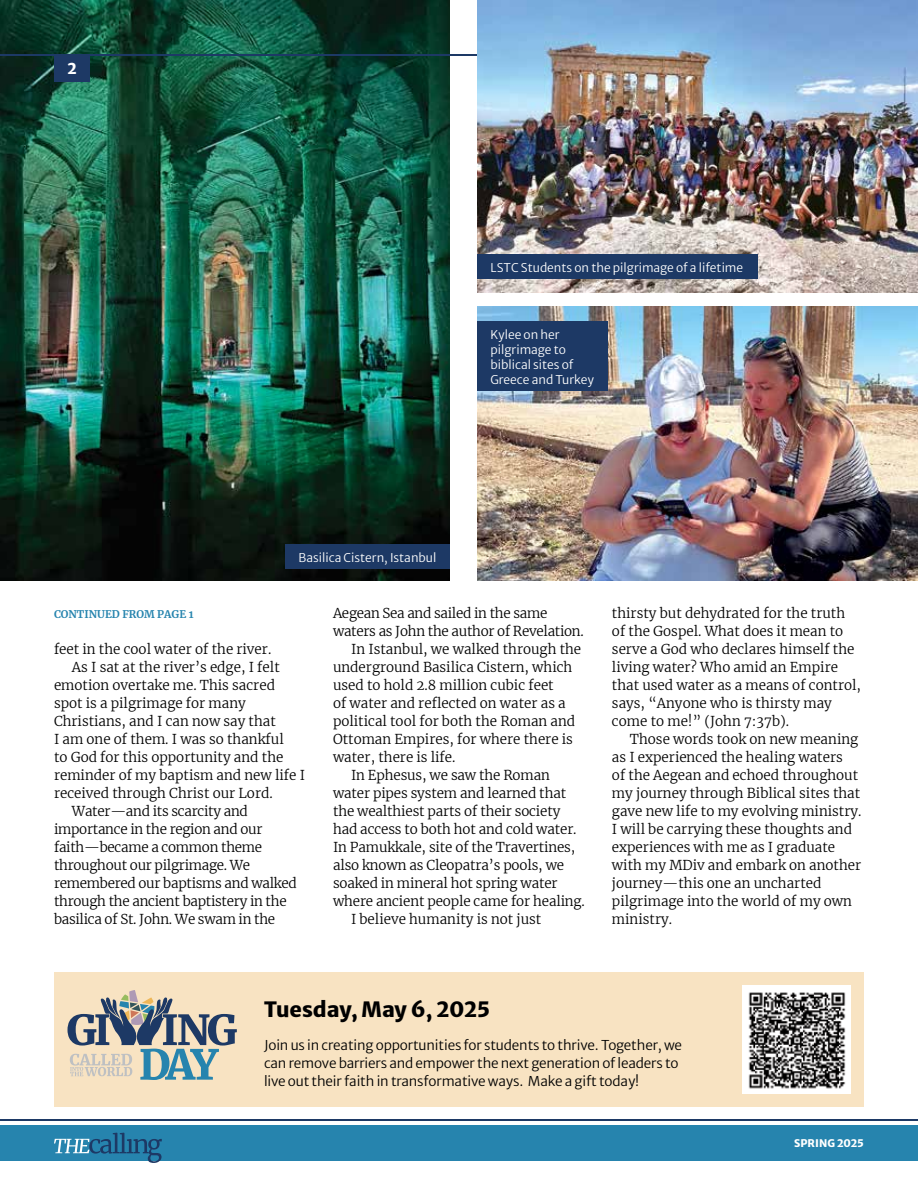
<style>
.page{position:relative;width:918px;height:1188px;background:#fff}
.page>*{position:absolute;margin:0;border:0;box-sizing:border-box;transform-origin:0 0}
.t1{font:21px "Merriweather Sans";color:#000}
.t2{font:15px "Merriweather Sans";color:#fff}
.t3{font:300 13.5px/18px "Merriweather";color:#000}
.t4{font:300 13.5px "Merriweather";letter-spacing:-.02em;color:#000}
.t5{font:13.5px/18px "Merriweather Sans";letter-spacing:-.01em;color:#000}
.t6{font:12px/15px "Merriweather Sans";color:#fff}
.t7{font:700 10.5px "Merriweather";color:#2684ae}
.t8{font:10.5px "Merriweather Sans";letter-spacing:.005em;color:#fff}
</style>
<div class="page">
<img style="left:0;top:0;width:450px;height:580px">
<div style="left:54px;top:56px;width:36px;height:26px;background:#1d3965"></div>
<hr style="left:0;top:54px;width:918px;height:2px;background:#1d3965">
<img style="left:477px;top:0;width:441px;height:292px">
<div style="left:0;top:1125px;width:918px;height:36px;background:#2684ae"></div>
<hr style="left:0;top:1119px;width:918px;height:1px;background:#1d3965">
<svg style="left:54px;top:1133px;width:108px;height:30px"></svg>
<div style="left:54px;top:972px;width:810px;height:135px;background:#f8e3c2"></div>
<svg style="left:68px;top:990px;width:169px;height:90px"></svg>
<img style="left:477px;top:306px;width:441px;height:274px">
<div style="left:285px;top:544px;width:165px;height:24px;background:#1d3965"></div>
<div style="left:477px;top:321px;width:131px;height:70px;background:#1d3965"></div>
<div style="left:477px;top:254px;width:281px;height:25px;background:#1d3965"></div>
<img style="left:742px;top:986px;width:108px;height:108px">
<p class="t2" style="left:67px;top:55px;width:11px">2</p>
<p class="t6" style="left:490px;top:259px;width:254px">LSTC Students on the pilgrimage of a lifetime</p>
<p class="t6" style="left:490px;top:326px;width:105px">Kylee on her pilgrimage to biblical sites of<br>Greece and Turkey</p>
<p class="t6" style="left:298px;top:548px;width:139px">Basilica Cistern, Istanbul</p>
<p class="t7" style="left:54px;top:607px;width:141px">CONTINUED FROM PAGE 1</p>
<p class="t3" style="left:54px;top:640px;width:219px">feet in the cool water of the river.</p>
<p class="t3" style="left:72px;top:658px;width:209px">As I sat at the river’s edge, I felt</p>
<p class="t3" style="left:54px;top:676px;width:223px">emotion overtake me. This sacred</p>
<p class="t3" style="left:54px;top:694px;width:193px">spot is a pilgrimage for many</p>
<p class="t3" style="left:54px;top:712px;width:223px">Christians, and I can now say that</p>
<p class="t3" style="left:54px;top:730px;width:231px">I am one of them. I was so thankful</p>
<p class="t3" style="left:54px;top:748px;width:231px">to God for this opportunity and the</p>
<p class="t3" style="left:54px;top:766px;width:253px">reminder of my baptism and new life I</p>
<p class="t3" style="left:54px;top:784px;width:220px">received through Christ our Lord.</p>
<p class="t4" style="left:72px;top:802px;width:177px">Water—and its scarcity and</p>
<p class="t4" style="left:54px;top:820px;width:210px">importance in the region and our</p>
<p class="t4" style="left:54px;top:838px;width:210px">faith—became a common theme</p>
<p class="t4" style="left:54px;top:856px;width:198px">throughout our pilgrimage. We</p>
<p class="t4" style="left:54px;top:874px;width:244px">remembered our baptisms and walked</p>
<p class="t4" style="left:54px;top:892px;width:234px">through the ancient baptistery in the</p>
<p class="t4" style="left:54px;top:910px;width:223px">basilica of St. John. We swam in the</p>
<p class="t4" style="left:333px;top:604px;width:216px">Aegean Sea and sailed in the same</p>
<p class="t4" style="left:333px;top:622px;width:252px">waters as John the author of Revelation.</p>
<p class="t3" style="left:351px;top:640px;width:232px">In Istanbul, we walked through the</p>
<p class="t3" style="left:333px;top:658px;width:241px">underground Basilica Cistern, which</p>
<p class="t3" style="left:333px;top:676px;width:222px">used to hold 2.8 million cubic feet</p>
<p class="t3" style="left:333px;top:694px;width:234px">of water and reflected on water as a</p>
<p class="t3" style="left:333px;top:712px;width:244px">political tool for both the Roman and</p>
<p class="t3" style="left:333px;top:730px;width:241px">Ottoman Empires, for where there is</p>
<p class="t3" style="left:333px;top:748px;width:124px">water, there is life.</p>
<p class="t3" style="left:351px;top:766px;width:200px">In Ephesus, we saw the Roman</p>
<p class="t3" style="left:333px;top:784px;width:235px">water pipes system and learned that</p>
<p class="t3" style="left:333px;top:802px;width:229px">the wealthiest parts of their society</p>
<p class="t3" style="left:333px;top:820px;width:245px">had access to both hot and cold water.</p>
<p class="t3" style="left:333px;top:838px;width:244px">In Pamukkale, site of the Travertines,</p>
<p class="t3" style="left:333px;top:856px;width:233px">also known as Cleopatra’s pools, we</p>
<p class="t3" style="left:333px;top:874px;width:226px">soaked in mineral hot spring water</p>
<p class="t3" style="left:333px;top:892px;width:253px">where ancient people came for healing.</p>
<p class="t3" style="left:351px;top:910px;width:192px">I believe humanity is not just</p>
<p class="t3" style="left:612px;top:604px;width:251px">thirsty but dehydrated for the truth of the Gospel. What does it mean to serve a God who declares himself the living water? Who amid an Empire that used water as a means of control, says, “Anyone who is thirsty may come to me!” (John 7:37b).</p>
<p class="t3" style="left:612px;top:730px;width:251px;text-indent:18px">Those words took on new meaning as I experienced the healing waters<br>of the Aegean and echoed throughout my journey through Biblical sites that gave new life to my evolving ministry.<br>I will be carrying these thoughts and experiences with me as I graduate with my MDiv and embark on another journey—this one an uncharted pilgrimage into the world of my own ministry.</p>
<h1 class="t1" style="left:264px;top:991px;width:228px">Tuesday, May 6, 2025</h1>
<p class="t5" style="left:264px;top:1035px;width:420px">Join us in creating opportunities for students to thrive. Together, we can remove barriers and empower the next generation of leaders to live out their faith in transformative ways. Make a gift today!</p>
<p class="t8" style="left:794px;top:1134px;width:71px">SPRING 2025</p>
</div>
